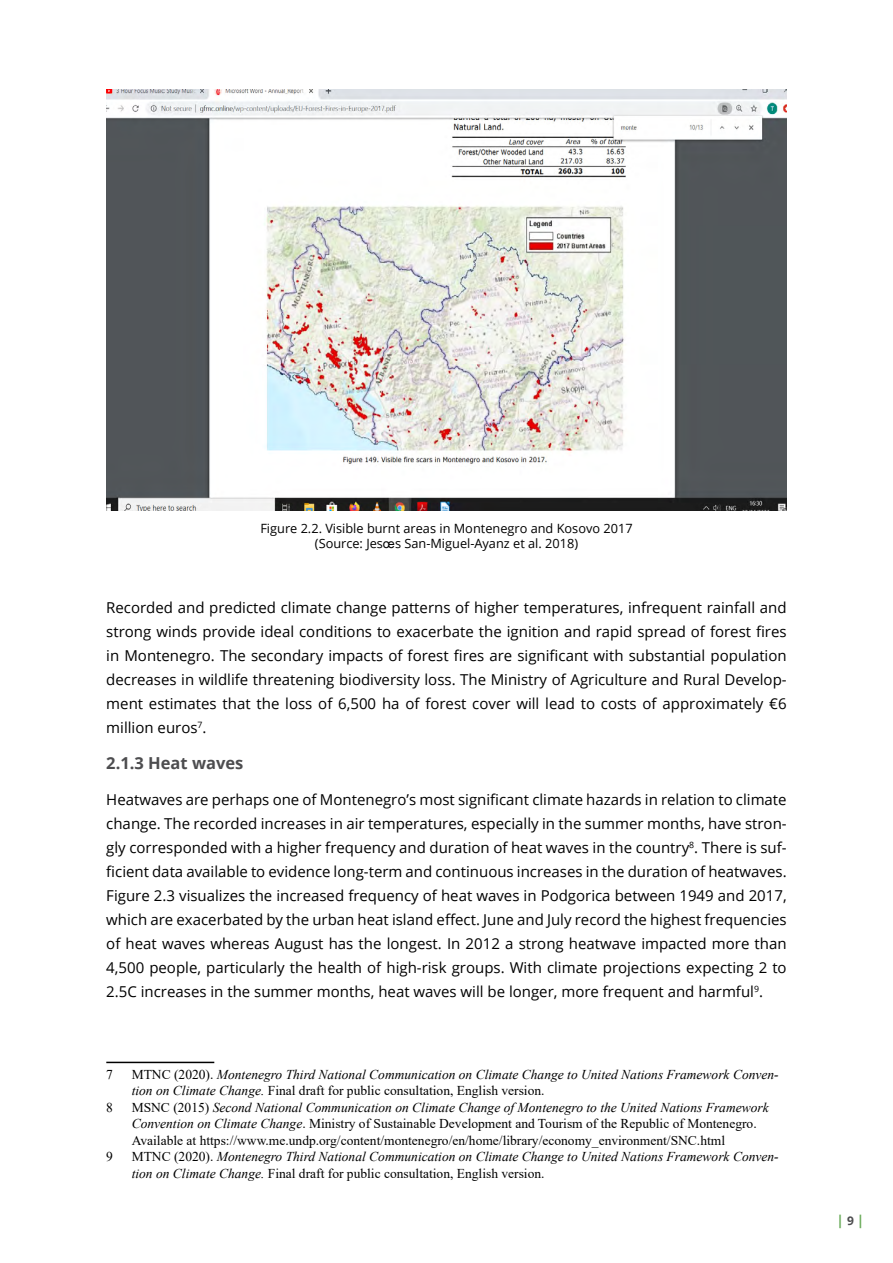
<style>
.page{position:relative;width:893px;height:1263px;background:#fff}
.page>*{position:absolute;margin:0;border:0;box-sizing:border-box;transform-origin:0 0}
.t1{font:700 16.5px "Open Sans";color:#4d4d4f}
.t2{font:15px/24px "Open Sans";color:#000;text-align:justify}
.t3{font:italic 13.5px/16.5px "Times New Roman";color:#000}
.t4{font:13.5px/16.5px "Times New Roman";color:#000}
.t5{font:700 13.5px "Open Sans";color:#6aab5a}
.t6{font:12.75px/15px "Open Sans";color:#000;text-align:center}
.s1{font-family:"Arial Unicode MS"}
.s2{font-style:normal}
.s3{font-style:italic}
.s4{font-size:12px;color:#4d4d4f}
</style>
<div class="page">
<img style="left:107px;top:89px;width:679px;height:421px">
<hr style="left:106px;top:1062px;width:108px;height:1px;background:#000">
<p class="t6" style="left:260px;top:521px;width:374px">Figure 2.2. Visible burnt areas in Montenegro and Kosovo 2017 (Source: Jes<span class="s1">œ</span>s San-Miguel-Ayanz et al. 2018)</p>
<p class="t2" style="left:106px;top:595px;width:682px">Recorded and predicted climate change patterns of higher temperatures, infrequent rainfall and strong winds provide ideal conditions to exacerbate the ignition and rapid spread of forest fires in Montenegro. The secondary impacts of forest fires are significant with substantial population decreases in wildlife threatening biodiversity loss. The Ministry of Agriculture and Rural Develop&shy;ment estimates that the loss of 6,500 ha of forest cover will lead to costs of approximately €6 million euros<sup>7</sup>.</p>
<p class="t1" style="left:106px;top:751px;width:139px">2.1.3 Heat waves</p>
<p class="t2" style="left:106px;top:787px;width:682px">Heatwaves are perhaps one of Montenegro’s most significant climate hazards in relation to climate change. The recorded increases in air temperatures, especially in the summer months, have stron&shy;gly corresponded with a higher frequency and duration of heat waves in the country<sup>8</sup>. There is suf&shy;ficient data available to evidence long-term and continuous increases in the duration of heatwaves.<br>Figure 2.3 visualizes the increased frequency of heat waves in Podgorica between 1949 and 2017, which are exacerbated by the urban heat island effect. June and July record the highest frequencies of heat waves whereas August has the longest. In 2012 a strong heatwave impacted more than 4,500 people, particularly the health of high-risk groups. With climate projections expecting 2 to 2.5C increases in the summer months, heat waves will be longer, more frequent and harmful<sup>9</sup>.</p>
<p class="t4" style="left:106px;top:1066px;width:8px">7</p>
<p class="t3" style="left:132px;top:1066px;width:648px"><span class="s2">MTNC (2020).</span> Montenegro Third National Communication on Climate Change to United Nations Framework Conven&shy;tion on Climate Change. <span class="s2">Final draft for public consultation, English version.</span></p>
<p class="t4" style="left:106px;top:1099px;width:8px">8</p>
<p class="t4" style="left:132px;top:1099px;width:638px">MSNC (2015) <span class="s3">Second National Communication on Climate Change of Montenegro to the United Nations Framework<br>Convention on Climate Change</span>. Ministry of Sustainable Development and Tourism of the Republic of Montenegro.<br>Available at https://www.me.undp.org/content/montenegro/en/home/library/economy_environment/SNC.html</p>
<p class="t4" style="left:106px;top:1148px;width:8px">9</p>
<p class="t3" style="left:132px;top:1148px;width:648px"><span class="s2">MTNC (2020).</span> Montenegro Third National Communication on Climate Change to United Nations Framework Conven&shy;tion on Climate Change. <span class="s2">Final draft for public consultation, English version.</span></p>
<p class="t5" style="left:836px;top:1211px;width:29px">|<span class="s4">9</span>|</p>
</div>
